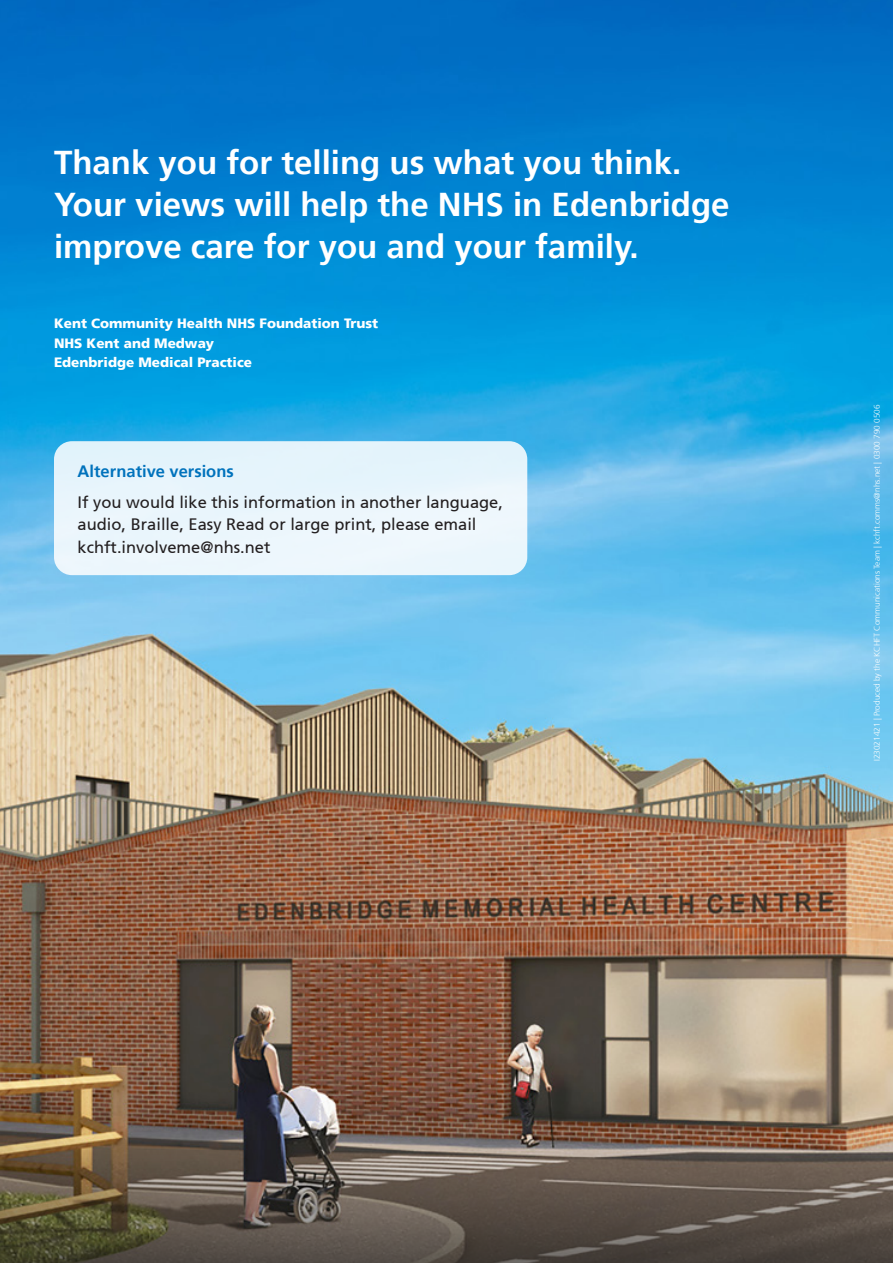
<style>
.page{position:relative;width:893px;height:1263px;background:#fff}
.page>*{position:absolute;margin:0;border:0;box-sizing:border-box;transform-origin:0 0}
.t1{font:700 33px/42px "Frutiger 65";color:#fff}
.t2{font:16.5px/22.5px "Frutiger 55 Roman";color:#231f20}
.t3{font:700 16.5px "Frutiger 65";color:#0072bc}
.t4{font:900 13.5px "Frutiger LT";color:#fff}
.t5{font:300 8.25px "Frutiger 45";color:#fff}
</style>
<div class="page">
<img style="left:0;top:0;width:893px;height:1133px">
<div style="left:54px;top:441px;width:473px;height:134px;background:#eaf6fc;border-radius:18px"></div>
<img style="left:0;top:1133px;width:893px;height:130px">
<p class="t1" style="left:54px;top:141px;width:677px">Thank you for telling us what you think.<br>Your views will help the NHS in Edenbridge improve care for you and your family.</p>
<p class="t4" style="left:54px;top:315px;width:326px">Kent Community Health NHS Foundation Trust</p>
<p class="t4" style="left:54px;top:335px;width:162px">NHS Kent and Medway</p>
<p class="t4" style="left:54px;top:354px;width:200px">Edenbridge Medical Practice</p>
<p class="t3" style="left:78px;top:461px;width:158px">Alternative versions</p>
<p class="t2" style="left:78px;top:491px;width:427px">If you would like this information in another language, audio, Braille, Easy Read or large print, please email kchft.involveme@nhs.net</p>
<p class="t5" style="left:872px;top:761px;width:358px;rotate:-90deg">I23021421 | Produced by the KCHFT Communications Team | kchft.comms@nhs.net | 0300 790 0506</p>
</div>
